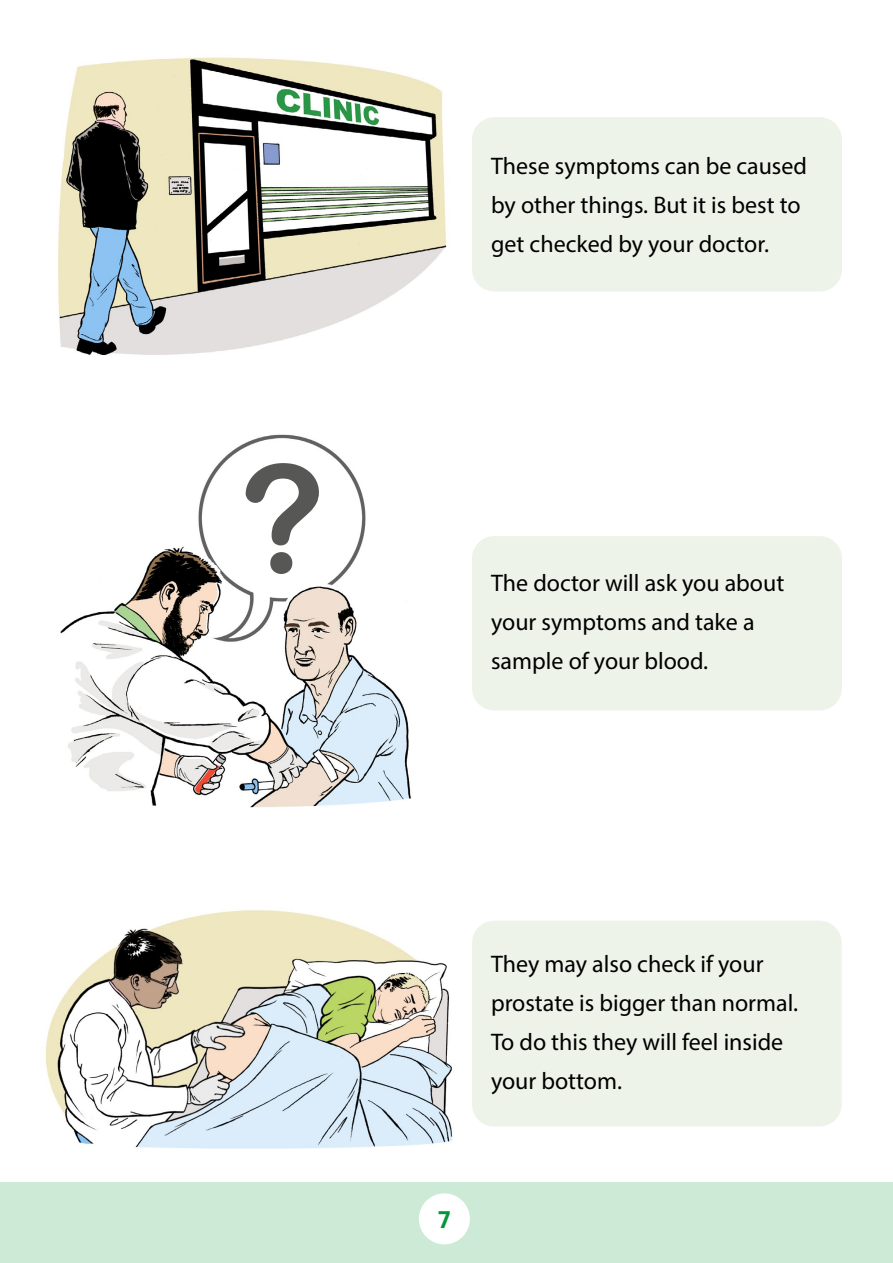
<style>
.page{position:relative;width:893px;height:1263px;background:#fff}
.page>*{position:absolute;margin:0;border:0;box-sizing:border-box;transform-origin:0 0}
.t1{font:150px "Arial Rounded MT Bold";color:#575756}
.t2{font:24px/39px "Myriad Pro";color:#000}
.t3{font:500 24px "Geomanist";color:#029739}
</style>
<div class="page">
<div style="left:472px;top:536px;width:370px;height:174px;background:#eef3ea;border-radius:22px"></div>
<div style="left:472px;top:921px;width:370px;height:205px;background:#eef3ea;border-radius:22px"></div>
<img style="left:60px;top:434px;width:351px;height:374px">
<img style="left:45px;top:910px;width:408px;height:238px">
<div style="left:472px;top:117px;width:370px;height:175px;background:#eef3ea;border-radius:22px"></div>
<img style="left:58px;top:57px;width:389px;height:298px">
<div style="left:0;top:1182px;width:893px;height:81px;background:#cdead7"></div>
<div style="left:419px;top:1193px;width:51px;height:51px;background:#fff;border-radius:50%"></div>
<h1 class="t1" style="left:239px;top:430px;width:87px">?</h1>
<p class="t2" style="left:491px;top:146px;width:317px">These symptoms can be caused by other things. But it is best to get checked by your doctor.</p>
<p class="t2" style="left:491px;top:563px;width:295px">The doctor will ask you about your symptoms and take a sample of your blood.</p>
<p class="t2" style="left:491px;top:944px;width:309px">They may also check if your prostate is bigger than normal.<br>To do this they will feel inside your bottom.</p>
<p class="t3" style="left:438px;top:1203px;width:14px">7</p>
</div>
